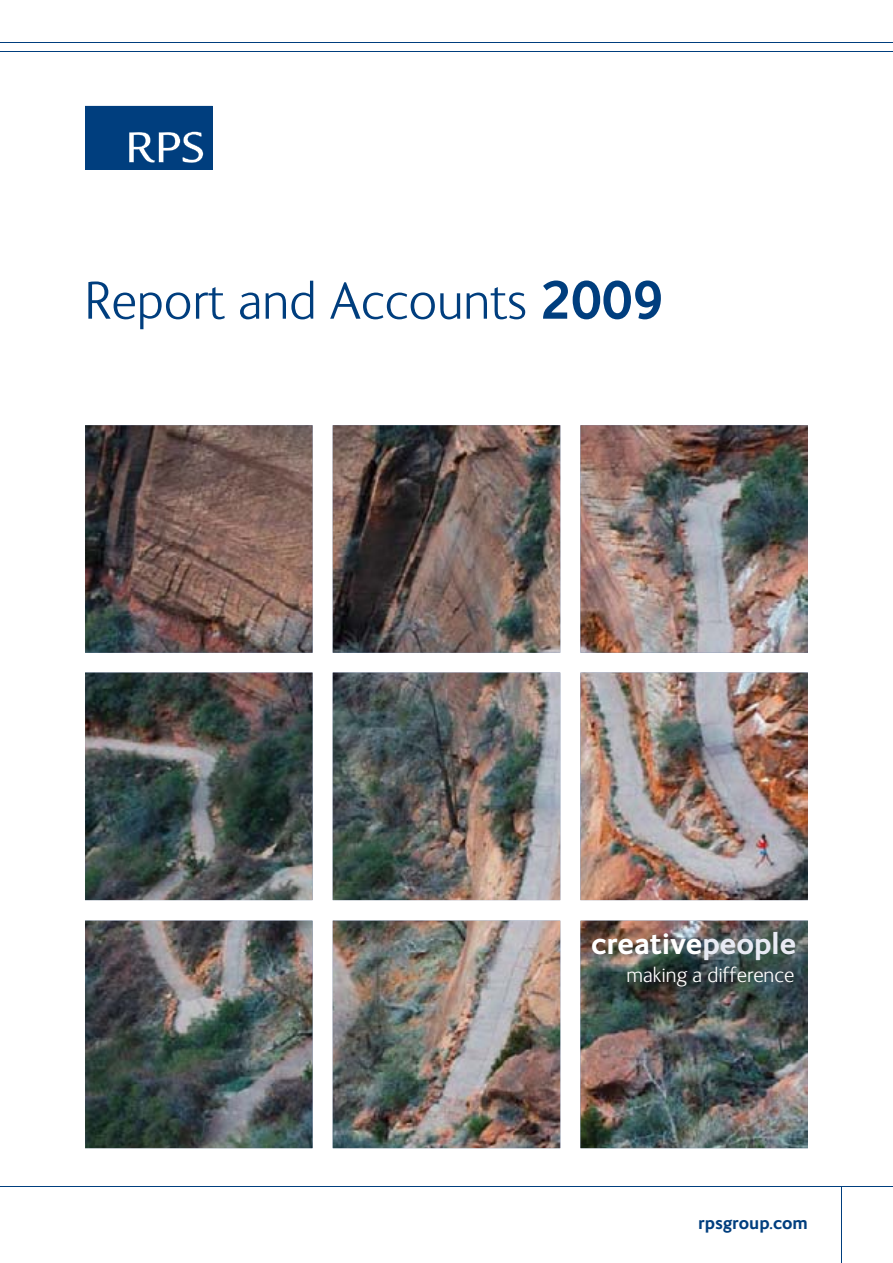
<style>
.page{position:relative;width:893px;height:1263px;background:#fff}
.page>*{position:absolute;margin:0;border:0;box-sizing:border-box;transform-origin:0 0}
.t1{font:300 54px "FS Ingrid";color:#003e7e}
.t2{font:700 30.6px "FS Ingrid";color:#fff}
.t3{font:300 21.75px "FS Ingrid";color:#fff}
.t4{font:700 18px "FS Ingrid";color:#003e7e}
.s1{font-weight:700}
.s2{color:#e8eaf3}
</style>
<div class="page">
<hr style="left:0;top:43px;width:893px;height:1px;background:#003e7e">
<hr style="left:0;top:51px;width:893px;height:1px;background:#003e7e">
<hr style="left:0;top:1186px;width:893px;height:1px;background:#003e7e">
<svg style="left:85px;top:106px;width:128px;height:64px;background:#1a528b"></svg>
<hr style="left:841px;top:1186px;width:1px;height:77px;background:#003e7e">
<img style="left:85px;top:425px;width:723px;height:723px">
<p class="t1" style="left:85px;top:273px;width:580px">Report and Accounts <span class="s1">2009</span></p>
<p class="t2" style="left:591px;top:926px;width:207px">creative<span class="s2">people</span></p>
<p class="t3" style="left:626px;top:963px;width:169px">making a difference</p>
<p class="t4" style="left:698px;top:1213px;width:111px">rpsgroup.com</p>
</div>
